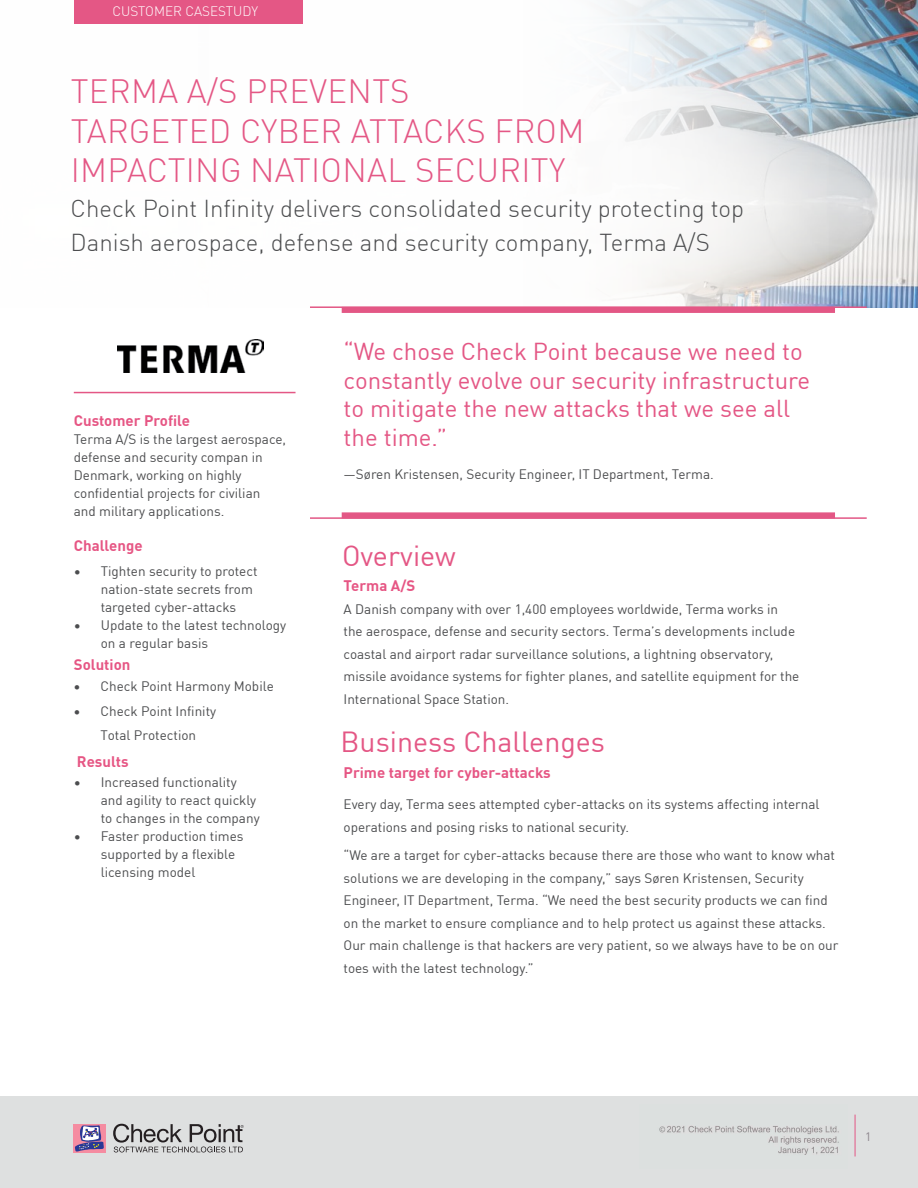
<style>
.page{position:relative;width:918px;height:1188px;background:#fff}
.page>*{position:absolute;margin:0;border:0;box-sizing:border-box;transform-origin:0 0}
.t1{font:300 33px "DIN Pro";letter-spacing:.01em;color:#e45785}
.t2{font:28.5px "DIN Pro";color:#e45785}
.t3{font:24px/28.7px "DIN Pro";color:#e45785}
.t4{font:300 24px/34.5px "DIN Pro";color:#4c4d4f}
.t5{font:700 15px "DIN Pro";color:#e65684}
.t6{font:13.5px/18px "DIN Pro";color:#4c4d4f}
.t7{font:300 13.5px "DIN Pro";color:#fff}
.t8{font:12px "DIN Pro";color:#8c858c}
</style>
<div class="page">
<img style="left:828px;top:0;width:90px;height:308px">
<svg style="left:612px;top:0;width:216px;height:306px"></svg>
<div style="left:0;top:1097px;width:918px;height:91px;background:#dee0e0"></div>
<div style="left:74px;top:1124px;width:32px;height:28px;background:#f58ca1"></div>
<svg style="left:75px;top:1125px;width:29px;height:27px"></svg>
<svg style="left:113px;top:1124px;width:131px;height:28px"></svg>
<hr style="left:855px;top:1115px;width:1px;height:41px;background:#e35785">
<div style="left:74px;top:0;width:229px;height:24px;background:#e45785"></div>
<hr style="left:310px;top:517px;width:557px;height:2px;background:#e35785">
<svg style="left:342px;top:512px;width:493px;height:5px;background:#e5648e"></svg>
<hr style="left:310px;top:306px;width:557px;height:2px;background:#e35785">
<div style="left:342px;top:307px;width:493px;height:6px;background:#e35785"></div>
<hr style="left:74px;top:392px;width:222px;height:1px;background:#e45785">
<img style="left:118px;top:340px;width:145px;height:32px">
<img style="left:659px;top:1125px;width:180px;height:30px">
<p class="t7" style="left:112px;top:1px;width:147px">CUSTOMER CASESTUDY</p>
<h1 class="t1" style="left:71px;top:66px;width:41px">Terma</h1>
<h1 class="t1" style="left:187px;top:66px;width:204px">A/S Preve nts</h1>
<h1 class="t1" style="left:71px;top:106px;width:100px">Targeted</h1>
<h1 class="t1" style="left:240px;top:106px;width:149px">Cyber Attac</h1>
<h1 class="t1" style="left:445px;top:106px;width:92px">ks from</h1>
<h1 class="t1" style="left:71px;top:145px;width:21px">Impacti</h1>
<h1 class="t1" style="left:195px;top:145px;width:74px">ng Natio</h1>
<h1 class="t1" style="left:343px;top:145px;width:112px">nal Security</h1>
<h3 class="t4" style="left:71px;top:189px;width:675px">Check Point Infinity delivers consolidated security protecting top<br>Danish aerospace, defense and security company, Terma A/S</h3>
<p class="t5" style="left:74px;top:409px;width:118px">Customer Profile</p>
<p class="t6" style="left:74px;top:430px;width:214px">Terma A/S is the largest aerospace, defense and security compan in<br>Denmark, working on highly confidential projects for civilian<br>and military applications.</p>
<p class="t5" style="left:74px;top:534px;width:70px">Challenge</p>
<p class="t6" style="left:101px;top:562px;width:158px;text-indent:-27px">• Tighten security to protect nation-state secrets from targeted cyber-attacks</p>
<p class="t6" style="left:101px;top:616px;width:187px;text-indent:-27px">• Update to the latest technology on a regular basis</p>
<p class="t5" style="left:74px;top:653px;width:58px">Solution</p>
<p class="t6" style="left:74px;top:676px;width:202px">• Check Point Harmony Mobile</p>
<p class="t6" style="left:74px;top:698px;width:144px;line-height:24.5px;text-align:center">• Check Point Infinity<br>Total Protection</p>
<p class="t5" style="left:77px;top:750px;width:53px">Results</p>
<p class="t6" style="left:101px;top:772px;width:160px;text-indent:-27px">• Increased functionality and agility to react quickly to changes in the company</p>
<p class="t6" style="left:101px;top:826px;width:144px;text-indent:-27px">• Faster production times supported by a flexible licensing model</p>
<h3 class="t3" style="left:344px;top:336px;width:468px">“We chose Check Point because we need to constantly evolve our security infrastructure to mitigate the new attacks that we see all the time.”</h3>
<p class="t6" style="left:344px;top:464px;width:372px">—Søren Kristensen, Security Engineer, IT Department, Terma.</p>
<h2 class="t2" style="left:342px;top:534px;width:115px">Overview</h2>
<p class="t5" style="left:344px;top:574px;width:73px">Terma A/S</p>
<p class="t6" style="left:344px;top:597px;width:457px;line-height:22.5px">A Danish company with over 1,400 employees worldwide, Terma works in the aerospace, defense and security sectors. Terma’s developments include coastal and airport radar surveillance solutions, a lightning observatory, missile avoidance systems for fighter planes, and satellite equipment for the International Space Station.</p>
<h2 class="t2" style="left:341px;top:720px;width:266px">Business Challenges</h2>
<p class="t5" style="left:344px;top:761px;width:209px">Prime target for cyber-attacks</p>
<p class="t6" style="left:344px;top:792px;width:478px;line-height:22.5px">Every day, Terma sees attempted cyber-attacks on its systems affecting internal operations and posing risks to national security.</p>
<p class="t6" style="left:344px;top:843px;width:496px;line-height:22.5px">“We are a target for cyber-attacks because there are those who want to know what solutions we are developing in the company,” says Søren Kristensen, Security Engineer, IT Department, Terma. “We need the best security products we can find on the market to ensure compliance and to help protect us against these attacks.<br>Our main challenge is that hackers are very patient, so we always have to be on our toes with the latest technology.”</p>
<p class="t8" style="left:865px;top:1127px;width:8px">1</p>
</div>
